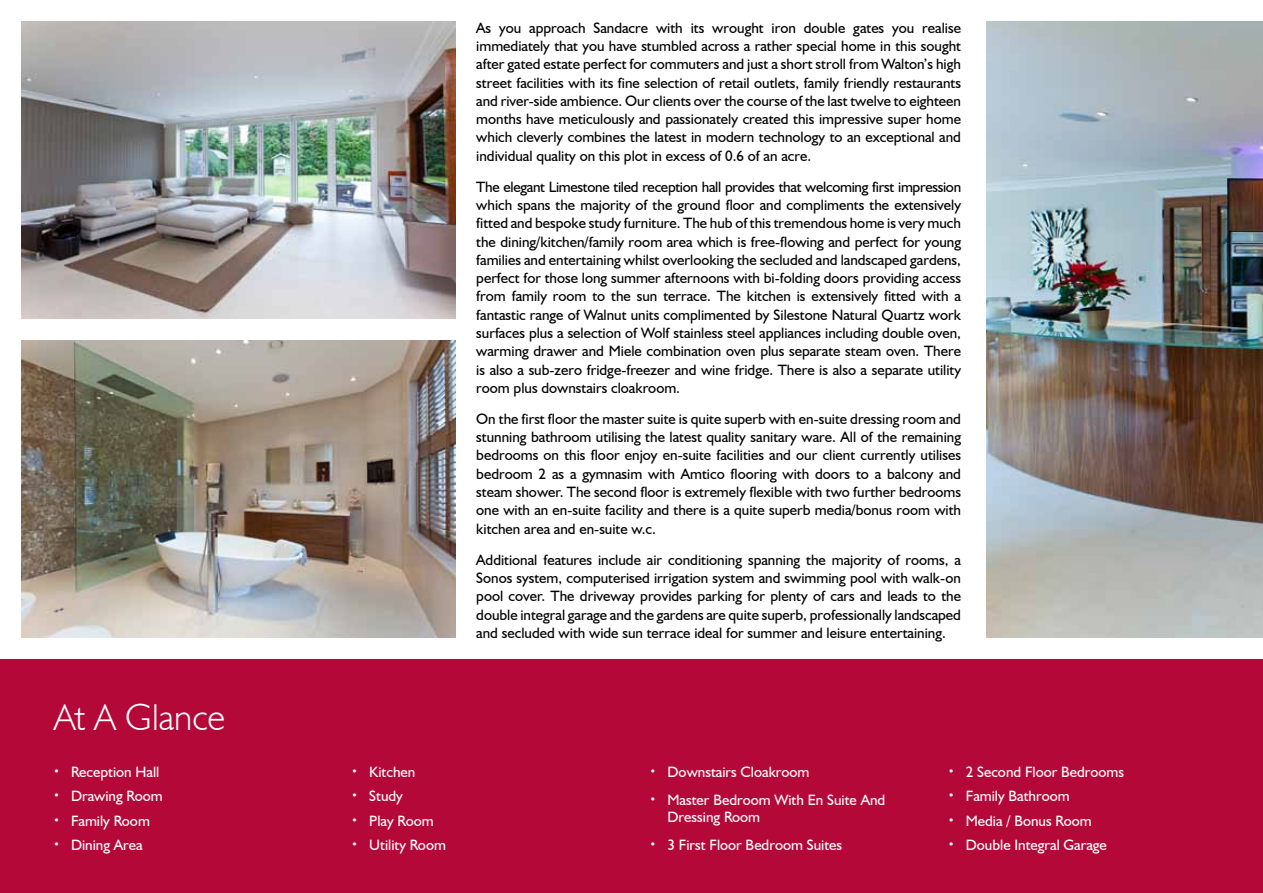
<style>
.page{position:relative;width:1263px;height:893px;background:#fff}
.page>*{position:absolute;margin:0;border:0;box-sizing:border-box;transform-origin:0 0}
.t1{font:300 37.5px "Humanist 521 BT";color:#fff}
.t2{font:15px/18.3px "Humanist 521 BT";color:#000;text-align:justify}
.t3{font:15px/24.6px "Humanist 521 BT";color:#fff}
.s1{font-weight:700;font-size:18px}
</style>
<div class="page">
<div style="left:0;top:659px;width:1263px;height:234px;background:#b30838"></div>
<img style="left:21px;top:340px;width:434px;height:298px">
<img style="left:21px;top:21px;width:434px;height:298px">
<img style="left:986px;top:21px;width:277px;height:617px">
<h1 class="t1" style="left:54px;top:694px;width:173px">At A Glance</h1>
<p class="t2" style="left:476px;top:18px;width:486px">As you approach Sandacre with its wrought iron double gates you realise immediately that you have stumbled across a rather special home in this sought after gated estate perfect for commuters and just a short stroll from Walton’s high street facilities with its fine selection of retail outlets, family friendly restaurants and river-side ambience. Our clients over the course of the last twelve to eighteen months have meticulously and passionately created this impressive super home which cleverly combines the latest in modern technology to an exceptional and individual quality on this plot in excess of 0.6 of an acre.</p>
<p class="t2" style="left:476px;top:177px;width:486px">The elegant Limestone tiled reception hall provides that welcoming first impression which spans the majority of the ground floor and compliments the extensively fitted and bespoke study furniture. The hub of this tremendous home is very much the dining/kitchen/family room area which is free-flowing and perfect for young families and entertaining whilst overlooking the secluded and landscaped gardens, perfect for those long summer afternoons with bi-folding doors providing access from family room to the sun terrace. The kitchen is extensively fitted with a fantastic range of Walnut units complimented by Silestone Natural Quartz work surfaces plus a selection of Wolf stainless steel appliances including double oven, warming drawer and Miele combination oven plus separate steam oven. There is also a sub-zero fridge-freezer and wine fridge. There is also a separate utility room plus downstairs cloakroom.</p>
<p class="t2" style="left:476px;top:409px;width:486px">On the first floor the master suite is quite superb with en-suite dressing room and stunning bathroom utilising the latest quality sanitary ware. All of the remaining bedrooms on this floor enjoy en-suite facilities and our client currently utilises bedroom 2 as a gymnasim with Amtico flooring with doors to a balcony and steam shower. The second floor is extremely flexible with two further bedrooms one with an en-suite facility and there is a quite superb media/bonus room with kitchen area and en-suite w.c.</p>
<p class="t2" style="left:476px;top:550px;width:486px">Additional features include air conditioning spanning the majority of rooms, a Sonos system, computerised irrigation system and swimming pool with walk-on pool cover. The driveway provides parking for plenty of cars and leads to the double integral garage and the gardens are quite superb, professionally landscaped and secluded with wide sun terrace ideal for summer and leisure entertaining.</p>
<p class="t3" style="left:54px;top:759px;width:110px"><span class="s1">∙</span> Reception Hall <span class="s1">∙</span> Drawing Room <span class="s1">∙</span> Family Room<br><span class="s1">∙</span> Dining Area</p>
<p class="t3" style="left:352px;top:759px;width:95px"><span class="s1">∙</span> Kitchen<br><span class="s1">∙</span> Study<br><span class="s1">∙</span> Play Room<br><span class="s1">∙</span> Utility Room</p>
<p class="t3" style="left:650px;top:757px;width:236px;line-height:28px"><span class="s1">∙</span> Downstairs Cloakroom<br><span class="s1">∙</span> Master Bedroom With En Suite And</p>
<p class="t3" style="left:650px;top:803px;width:193px;line-height:28px;text-indent:17px">Dressing Room<br><span class="s1">∙</span> 3 First Floor Bedroom Suites</p>
<p class="t3" style="left:949px;top:759px;width:177px"><span class="s1">∙</span> 2 Second Floor Bedrooms <span class="s1">∙</span> Family Bathroom<br><span class="s1">∙</span> Media / Bonus Room<br><span class="s1">∙</span> Double Integral Garage</p>
</div>
